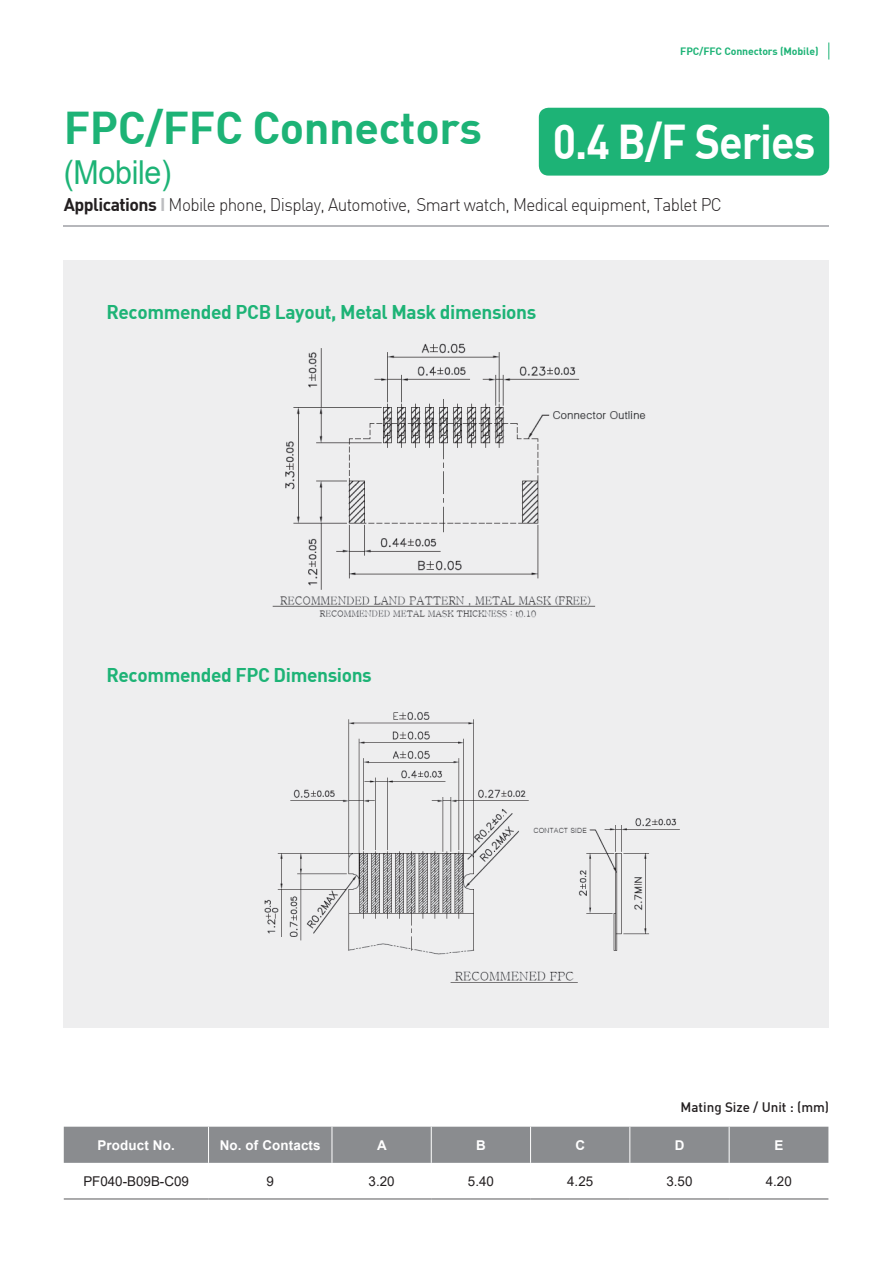
<style>
.page{position:relative;width:893px;height:1263px;background:#fff}
.page>*{position:absolute;margin:0;border:0;box-sizing:border-box;transform-origin:0 0}
.t1{font:47.85px "Dinbol";letter-spacing:-.025em;color:#fff;scale:.9 1}
.t2{font:45px "Dinbol";letter-spacing:-.01em;color:#1db376}
.t3{font:33px "Arial";letter-spacing:-.01em;color:#1db376;scale:.92 1}
.t4{font:19.5px "Dinbol";letter-spacing:-.02em;color:#1db376}
.t5{font:18px "Dinlig";letter-spacing:-.035em;color:#231f20;scale:.95 1}
.t6{font:13.5px "Arial";color:#231f20}
.t7{font:700 13.5px "Arial";letter-spacing:.01em;color:#fff}
.t8{font:13.5px "Dinmed";color:#231f20}
.t9{font:10.5px "Dinbol";letter-spacing:-.01em;color:#1db376}
.s1{font-family:"Dinbol"}
.s2{font-family:"Dinbol";color:#bcbdc0}
</style>
<div class="page">
<svg style="left:828px;top:43px;width:1px;height:17px"></svg>
<div style="left:64px;top:1127px;width:764px;height:36px;background:#8a8c8f"></div>
<hr style="left:208px;top:1127px;width:1px;height:36px;background:#fff">
<hr style="left:332px;top:1127px;width:1px;height:36px;background:#fff">
<hr style="left:64px;top:1199px;width:145px;height:1px;background:#57585a">
<hr style="left:209px;top:1199px;width:123px;height:1px;background:#57585a">
<hr style="left:332px;top:1199px;width:99px;height:1px;background:#57585a">
<hr style="left:431px;top:1199px;width:100px;height:1px;background:#57585a">
<hr style="left:531px;top:1199px;width:99px;height:1px;background:#57585a">
<hr style="left:630px;top:1199px;width:99px;height:1px;background:#57585a">
<hr style="left:729px;top:1199px;width:99px;height:1px;background:#57585a">
<hr style="left:431px;top:1127px;width:1px;height:36px;background:#fff">
<hr style="left:530px;top:1127px;width:1px;height:36px;background:#fff">
<hr style="left:630px;top:1127px;width:1px;height:36px;background:#fff">
<hr style="left:729px;top:1127px;width:1px;height:36px;background:#fff">
<div style="left:64px;top:261px;width:765px;height:767px;background:#eeeeef"></div>
<div style="left:539px;top:108px;width:290px;height:68px;background:#1db376;border-radius:10px"></div>
<hr style="left:64px;top:226px;width:765px;height:1px;background:#b6b7bb">
<img style="left:272px;top:343px;width:374px;height:275px">
<img style="left:264px;top:712px;width:416px;height:271px">
<p class="t9" style="left:680px;top:44px;width:140px">FPC/FFC Connectors (Mobile)</p>
<p class="t2" style="left:64px;top:98px;width:420px">FPC/FFC Connectors</p>
<p class="t3" style="left:64px;top:149px;width:118px">(Mobile)</p>
<p class="t5" style="left:64px;top:193px;width:694px"><span class="s1">Applications</span> <span class="s2">I</span> Mobile phone, Display, Automotive, Smart watch, Medical equipment, Tablet PC</p>
<p class="t1" style="left:553px;top:110px;width:293px">0.4 B/F Series</p>
<p class="t4" style="left:106px;top:299px;width:431px">Recommended PCB Layout, Metal Mask dimensions</p>
<p class="t4" style="left:106px;top:662px;width:267px">Recommended FPC Dimensions</p>
<p class="t8" style="left:681px;top:1098px;width:150px">Mating Size / Unit : (mm)</p>
<p class="t7" style="left:98px;top:1135px;width:79px">Product No.</p>
<p class="t7" style="left:220px;top:1135px;width:102px">No. of Contacts</p>
<p class="t7" style="left:377px;top:1135px;width:11px">A</p>
<p class="t7" style="left:476px;top:1135px;width:11px">B</p>
<p class="t7" style="left:575px;top:1135px;width:11px">C</p>
<p class="t7" style="left:675px;top:1135px;width:11px">D</p>
<p class="t7" style="left:774px;top:1135px;width:10px">E</p>
<p class="t6" style="left:83px;top:1172px;width:107px">PF040-B09B-C09</p>
<p class="t6" style="left:267px;top:1172px;width:9px">9</p>
<p class="t6" style="left:369px;top:1172px;width:28px">3.20</p>
<p class="t6" style="left:468px;top:1172px;width:28px">5.40</p>
<p class="t6" style="left:567px;top:1172px;width:28px">4.25</p>
<p class="t6" style="left:666px;top:1172px;width:28px">3.50</p>
<p class="t6" style="left:766px;top:1172px;width:28px">4.20</p>
</div>
